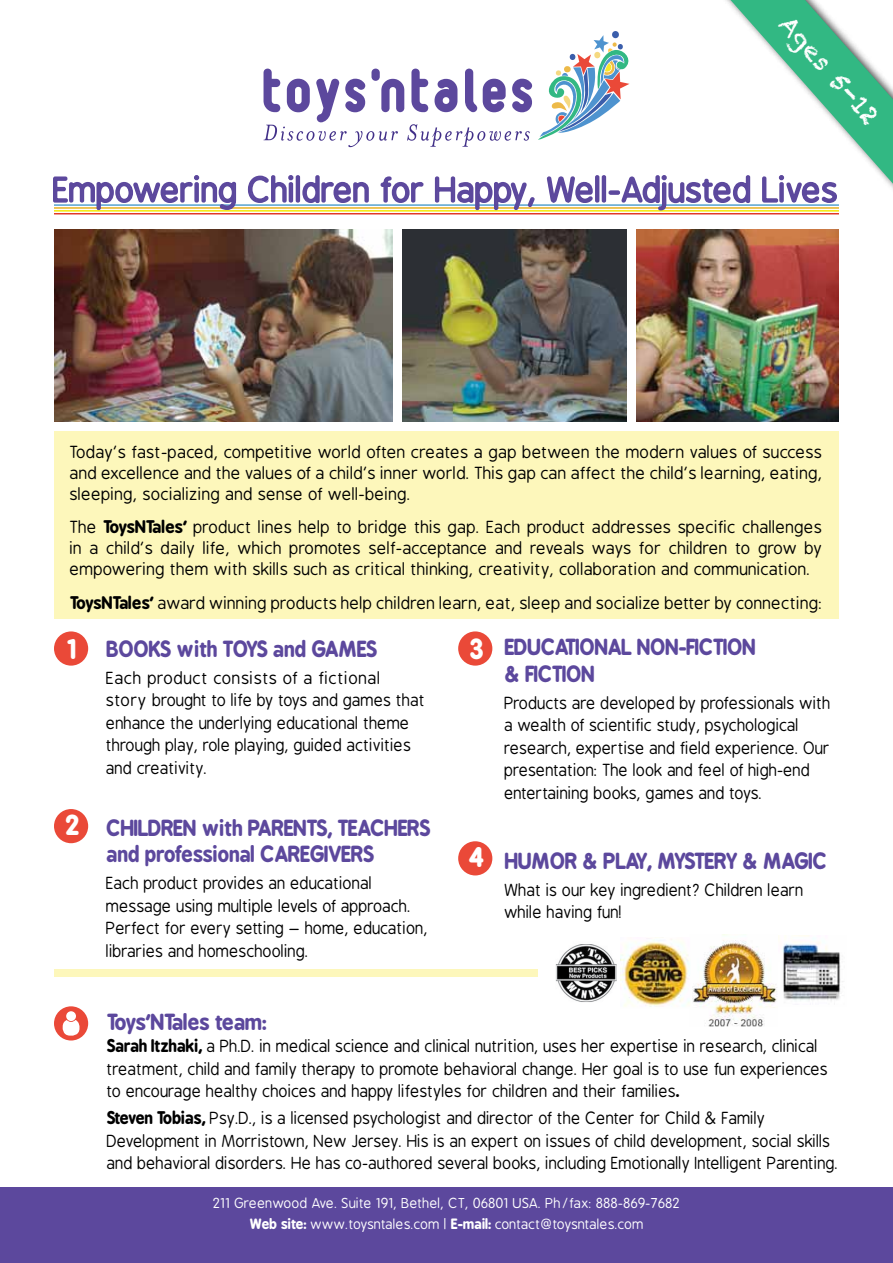
<style>
.page{position:relative;width:893px;height:1263px;background:#fff}
.page>*{position:absolute;margin:0;border:0;box-sizing:border-box;transform-origin:0 0}
.t1{font:32.7px "B Preplay";color:#5c489d}
.t2{font:700 26.7px "B Preplay";color:#fff}
.t3{font:24.75px "Chalkduster";color:#fff}
.t4{font:700 21px/26.7px "B Preplay";letter-spacing:-.01em;color:#5c489d;scale:.96 1}
.t5{font:700 21px "B Preplay";letter-spacing:-.01em;color:#5c489d}
.t6{font:16.5px/22.5px "B Preplay";letter-spacing:-.01em;color:#000;scale:.96 1}
.t7{font:16.5px/22.5px "B Preplay";letter-spacing:-.01em;color:#000}
.t8{font:13.5px/20.7px "B Preplay";color:#fff;text-align:center}
.s1{font-weight:700}
</style>
<div class="page">
<hr style="left:54px;top:213px;width:785px;height:1px;background:#e23926">
<hr style="left:54px;top:210px;width:785px;height:2px;background:#f5e800">
<hr style="left:54px;top:207px;width:785px;height:2px;background:#e9b121">
<hr style="left:54px;top:204px;width:785px;height:2px;background:#55a2cf">
<div style="left:0;top:1187px;width:893px;height:76px;background:#5c489d"></div>
<div style="left:54px;top:431px;width:785px;height:187px;background:#fdf7bb"></div>
<div style="left:54px;top:631px;width:34px;height:35px;background:#ea4938;border-radius:50%"></div>
<div style="left:458px;top:631px;width:34px;height:35px;background:#ea4938;border-radius:50%"></div>
<div style="left:54px;top:809px;width:34px;height:34px;background:#ea4938;border-radius:50%"></div>
<div style="left:458px;top:841px;width:34px;height:34px;background:#ea4938;border-radius:50%"></div>
<img style="left:54px;top:230px;width:339px;height:192px">
<img style="left:636px;top:230px;width:203px;height:192px">
<img style="left:403px;top:230px;width:223px;height:192px">
<svg style="left:53px;top:175px;width:184px;height:36px"></svg>
<div style="left:54px;top:1006px;width:34px;height:34px;background:#ea4938;border-radius:50%"></div>
<svg style="left:63px;top:1011px;width:16px;height:24px"></svg>
<div style="left:702px;top:0;width:191px;height:226px;background:#000;opacity:.75"></div>
<svg style="left:247px;top:0;width:646px;height:211px"></svg>
<div style="left:54px;top:970px;width:785px;height:7px;background:#fdf7bb"></div>
<div style="left:539px;top:928px;width:300px;height:82px;background:#fff"></div>
<img style="left:778px;top:936px;width:65px;height:65px">
<img style="left:555px;top:937px;width:135px;height:70px">
<img style="left:692px;top:934px;width:85px;height:93px">
<h3 class="t3" style="left:795px;top:9px;width:66px;rotate:48deg">Ages</h3>
<h3 class="t3" style="left:845px;top:67px;width:61px;rotate:48deg">5-12</h3>
<h1 class="t1" style="left:54px;top:172px;width:786px">Empowering Children for Happy, Well-Adjusted Lives</h1>
<p class="t7" style="left:70px;top:442px;width:754px;line-height:21px;text-align:justify">Today s’ fast-paced, competitive world often creates a gap between the modern values of success and excellence and the values of a child s’ inner world. This gap can affect the child s’ learning, eating, sleeping, socializing and sense of well-being.</p>
<p class="t7" style="left:70px;top:517px;width:754px;line-height:21px;text-align:right">The <span class="s1">ToysNTales`</span> product lines help to bridge this gap. Each product addresses specific challenges by</p>
<p class="t7" style="left:70px;top:538px;width:742px;line-height:21px">in<br>empowering them with skills such as critical thinking, creativity, collaboration and communication.</p>
<p class="t7" style="left:70px;top:592px;width:754px"><span class="s1">ToysNTales`</span> award winning products help children learn, eat, sleep and socialize better by connecting:</p>
<h2 class="t2" style="left:470px;top:633px;width:16px">3</h2>
<p class="t7" style="left:107px;top:538px;width:48px">child s’</p>
<p class="t7" style="left:161px;top:538px;width:36px">daily</p>
<p class="t7" style="left:203px;top:538px;width:29px">life,</p>
<p class="t7" style="left:238px;top:538px;width:46px">which</p>
<p class="t7" style="left:669px;top:538px;width:60px">children</p>
<p class="t7" style="left:369px;top:538px;width:121px">self-acceptance</p>
<p class="t7" style="left:531px;top:538px;width:56px">reveals</p>
<p class="t7" style="left:496px;top:538px;width:29px">and</p>
<p class="t7" style="left:640px;top:538px;width:24px">for</p>
<p class="t7" style="left:290px;top:538px;width:73px">promotes</p>
<p class="t7" style="left:736px;top:538px;width:17px">to</p>
<p class="t7" style="left:759px;top:538px;width:40px">grow</p>
<p class="t7" style="left:593px;top:538px;width:41px">ways</p>
<p class="t7" style="left:90px;top:538px;width:11px">a</p>
<p class="t4" style="left:505px;top:634px;width:263px">EDUCATIONAL NON-FICTION &amp; FICTION</p>
<p class="t6" style="left:505px;top:692px;width:342px">Products are developed by professionals with a wealth of scientific study, psychological research, expertise and field experience. Our presentation: The look and feel of high-end entertaining books, games and toys.</p>
<h2 class="t2" style="left:68px;top:633px;width:12px">1</h2>
<p class="t4" style="left:107px;top:636px;width:284px">BOOKS with TOYS and GAMES</p>
<p class="t7" style="left:107px;top:667px;width:320px">Each product consists of a fictional story brought to life by toys and games that enhance the underlying educational theme through play, role playing, guided activities and creativity.</p>
<h2 class="t2" style="left:65px;top:808px;width:16px">2</h2>
<p class="t4" style="left:107px;top:815px;width:339px">CHILDREN with PARENTS, TEACHERS and professional CAREGIVERS</p>
<p class="t6" style="left:107px;top:872px;width:337px">Each product provides an educational message using multiple levels of approach.<br>Perfect for every setting – home, education, libraries and homeschooling.</p>
<h2 class="t2" style="left:469px;top:840px;width:17px">4</h2>
<p class="t4" style="left:505px;top:848px;width:337px">HUMOR &amp; PLAY, MYSTERY &amp; MAGIC</p>
<p class="t6" style="left:505px;top:879px;width:313px">What is our key ingredient? Children learn while having fun!</p>
<p class="t5" style="left:107px;top:1009px;width:161px">Toys’NTales team:</p>
<p class="t6" style="left:107px;top:1036px;width:753px"><span class="s1">Sarah Itzhaki</span> a<span class="s1">,</span> Ph D. in. medical science and clinical nutrition, uses her expertise in research, clinical treatment, child and family therapy to promote behavioral change. Her goal is to use fun experiences to encourage healthy choices and happy lifestyles for children and their families<span class="s1">.</span></p>
<p class="t6" style="left:107px;top:1108px;width:764px"><span class="s1">Steven Tobias,</span> Psy D. is., a licensed psychologist and director of the Center for Child &amp; Family<br>Development in Morristown, New Jersey. His is an expert on issues of child development, social skills and behavioral disorders. He has co-authored several books, including Emotionally Intelligent Parenting.</p>
<p class="t8" style="left:214px;top:1193px;width:468px">211 Greenwood Ave. Suite 191, Bethel, CT, 06801 USA. Ph/fax: 888-869-7682<br><span class="s1">Web site:</span> www.toysntales.com | <span class="s1">-E mail:</span> contact@toysntales.com</p>
</div>
